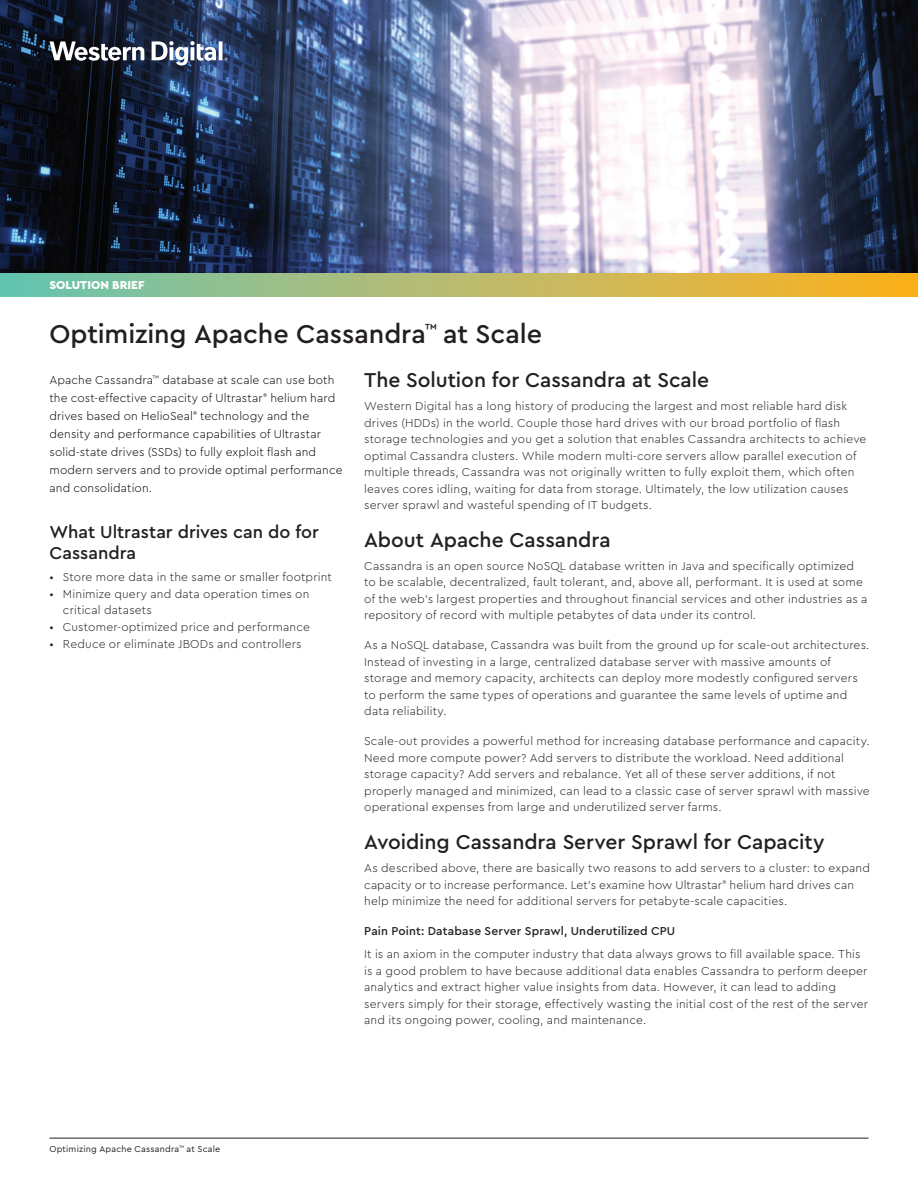
<style>
.page{position:relative;width:918px;height:1188px;background:#fff}
.page>*{position:absolute;margin:0;border:0;box-sizing:border-box;transform-origin:0 0}
.t1{font:500 27px "Cera PRO";letter-spacing:-.005em;color:#231f20}
.t2{font:500 21px "Cera PRO";color:#231f20}
.t3{font:500 18px/21px "Cera PRO";color:#231f20}
.t4{font:300 12px/16.5px "Cera PRO";letter-spacing:.015em;color:#231f20}
.t5{font:300 12px/18px "Cera PRO";letter-spacing:.01em;color:#040503}
.t6{font:500 12px "Cera PRO";letter-spacing:.015em;color:#231f20}
.t7{font:900 12px "Cera PRO";color:#fff}
.t8{font:9px "Cera PRO";letter-spacing:.025em;color:#231f20}
</style>
<div class="page">
<img style="left:0;top:0;width:918px;height:273px">
<div style="left:0;top:273px;width:918px;height:24px;background:linear-gradient(to right,#6ac5b6,#ffb120)"></div>
<svg style="left:49px;top:41px;width:95px;height:20px"></svg>
<svg style="left:152px;top:41px;width:76px;height:24px"></svg>
<hr style="left:49px;top:1138px;width:820px;height:1px;background:#231f20">
<p class="t7" style="left:49px;top:277px;width:97px">SOLUTION BRIEF</p>
<h1 class="t1" style="left:49px;top:316px;width:494px">Optimizing Apache Cassandra<sup>™</sup> at Scale</h1>
<p class="t5" style="left:49px;top:370px;width:295px">Apache Cassandra<sup>™</sup> database at scale can use both the cost-effective capacity of Ultrastar<sup>®</sup> helium hard drives based on HelioSeal<sup>®</sup> technology and the density and performance capabilities of Ultrastar solid-state drives (SSDs) to fully exploit flash and modern servers and to provide optimal performance and consolidation.</p>
<h3 class="t3" style="left:49px;top:520px;width:271px">What Ultrastar drives can do for<br>Cassandra</h3>
<p class="t4" style="left:49px;top:568px;width:284px">• Store more data in the same or smaller footprint</p>
<p class="t4" style="left:63px;top:586px;width:248px;line-height:15.8px;text-indent:-14px">• Minimize query and data operation times on critical datasets</p>
<p class="t4" style="left:49px;top:618px;width:262px">• Customer-optimized price and performance</p>
<p class="t4" style="left:49px;top:635px;width:254px">• Reduce or eliminate JBODs and controllers</p>
<h2 class="t2" style="left:364px;top:366px;width:346px">The Solution for Cassandra at Scale</h2>
<p class="t4" style="left:364px;top:397px;width:504px">Western Digital has a long history of producing the largest and most reliable hard disk drives (HDDs) in the world. Couple those hard drives with our broad portfolio of flash storage technologies and you get a solution that enables Cassandra architects to achieve optimal Cassandra clusters. While modern multi-core servers allow parallel execution of multiple threads, Cassandra was not originally written to fully exploit them, which often leaves cores idling, waiting for data from storage. Ultimately, the low utilization causes server sprawl and wasteful spending of IT budgets.</p>
<h2 class="t2" style="left:364px;top:526px;width:248px">About Apache Cassandra</h2>
<p class="t4" style="left:364px;top:557px;width:505px">Cassandra is an open source NoSQL database written in Java and specifically optimized to be scalable, decentralized, fault tolerant, and, above all, performant. It is used at some of the web’s largest properties and throughout financial services and other industries as a repository of record with multiple petabytes of data under its control.</p>
<p class="t4" style="left:364px;top:637px;width:507px">As a NoSQL database, Cassandra was built from the ground up for scale-out architectures.<br>Instead of investing in a large, centralized database server with massive amounts of storage and memory capacity, architects can deploy more modestly configured servers to perform the same types of operations and guarantee the same levels of uptime and data reliability.</p>
<p class="t4" style="left:364px;top:733px;width:507px">Scale-out provides a powerful method for increasing database performance and capacity.<br>Need more compute power? Add servers to distribute the workload. Need additional storage capacity? Add servers and rebalance. Yet all of these server additions, if not properly managed and minimized, can lead to a classic case of server sprawl with massive operational expenses from large and underutilized server farms.</p>
<h2 class="t2" style="left:364px;top:828px;width:462px">Avoiding Cassandra Server Sprawl for Capacity</h2>
<p class="t4" style="left:364px;top:859px;width:507px">As described above, there are basically two reasons to add servers to a cluster: to expand capacity or to increase performance. Let’s examine how Ultrastar<sup>®</sup> helium hard drives can help minimize the need for additional servers for petabyte-scale capacities.</p>
<p class="t6" style="left:364px;top:923px;width:312px">Pain Point: Database Server Sprawl, Underutilized CPU</p>
<p class="t4" style="left:364px;top:946px;width:505px">It is an axiom in the computer industry that data always grows to fill available space. This is a good problem to have because additional data enables Cassandra to perform deeper analytics and extract higher value insights from data. However, it can lead to adding servers simply for their storage, effectively wasting the initial cost of the rest of the server and its ongoing power, cooling, and maintenance.</p>
<p class="t8" style="left:49px;top:1143px;width:172px">Optimizing Apache Cassandra<sup>™</sup> at Scale</p>
</div>
